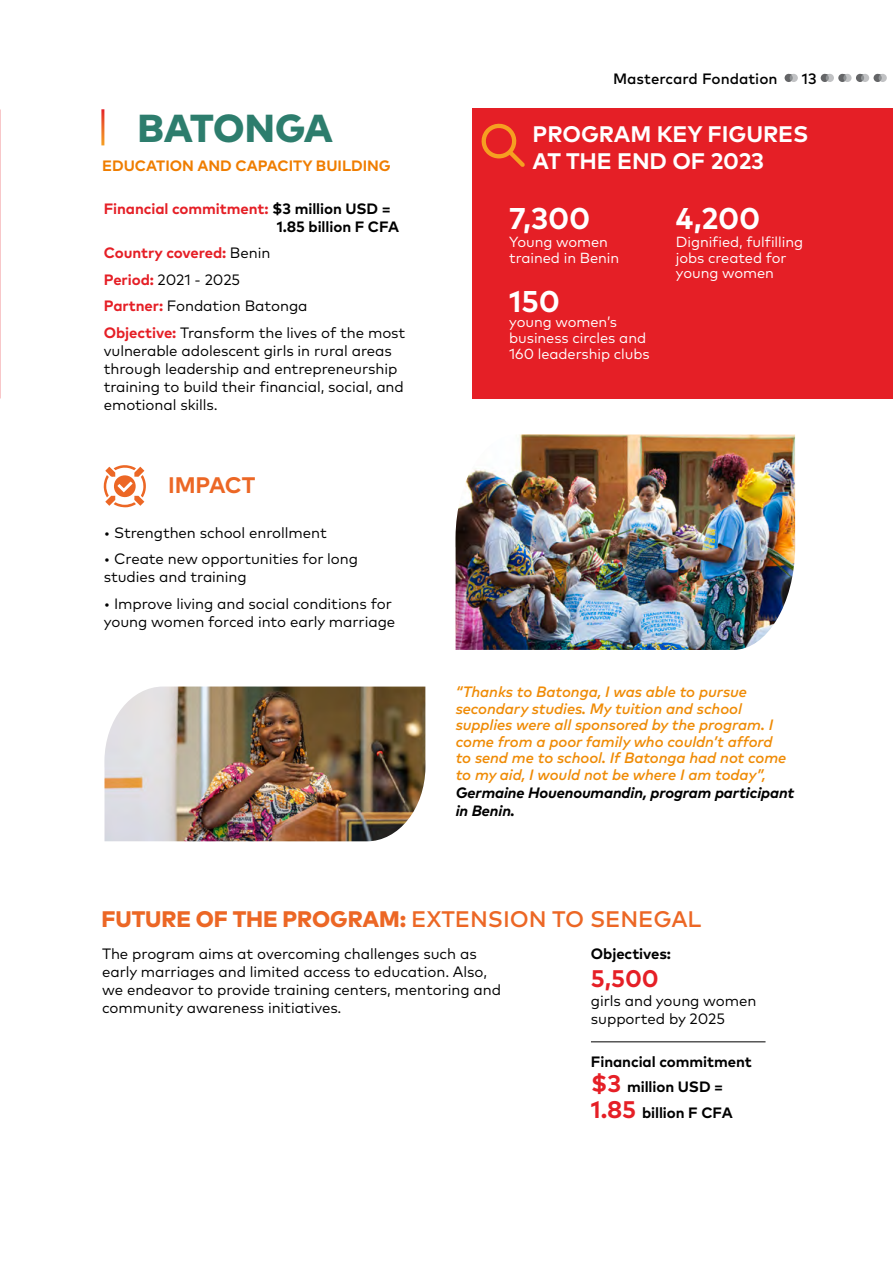
<style>
.page{position:relative;width:893px;height:1263px;background:#fff}
.page>*{position:absolute;margin:0;border:0;box-sizing:border-box;transform-origin:0 0}
.t1{font:800 39px "Mark Pro";letter-spacing:-.015em;color:#2d7d6d}
.t2{font:700 30px "Mark Pro";letter-spacing:-.005em;color:#fff}
.t3{font:700 24px "Mark Pro";color:#e51f26}
.t4{font:800 22.5px "Mark Pro";letter-spacing:-.005em;color:#ec6725}
.t5{font:700 22.5px/27px "Mark Pro";letter-spacing:-.005em;color:#fff}
.t6{font:700 22.5px "Mark Pro";letter-spacing:-.005em;color:#ec6725}
.t7{font:15px/18px "Mark Pro";letter-spacing:-.005em;color:#000}
.t8{font:italic 500 15px/16.5px "Mark Pro";letter-spacing:-.005em;color:#ef8b06}
.t9{font:700 15px/18px "Mark Pro";letter-spacing:-.005em;color:#000}
.t10{font:italic 700 15px/18px "Mark Pro";letter-spacing:-.005em;color:#000}
.t11{font:700 15px "Mark Pro";color:#ef7d00}
.t12{font:500 15px "Mark Pro";color:#000}
.t13{font:14.7px/15.8px "Mark Pro";letter-spacing:-.005em;color:#fff}
.s1{color:#e51f26}
.s2{font-weight:700;color:#e51f26}
.s3{font-weight:500}
.s4{font-size:24px;color:#e51f26}
</style>
<div class="page">
<img style="left:104px;top:686px;width:321px;height:155px">
<div style="left:472px;top:108px;width:421px;height:291px;background:#e51f26"></div>
<svg style="left:481px;top:123px;width:44px;height:44px"></svg>
<img style="left:455px;top:434px;width:340px;height:216px">
<svg style="left:104px;top:465px;width:42px;height:42px"></svg>
<hr style="left:591px;top:1041px;width:174px;height:1px;background:#000">
<svg style="left:785px;top:74px;width:13px;height:8px"></svg>
<svg style="left:821px;top:74px;width:66px;height:8px"></svg>
<h1 class="t1" style="left:138px;top:98px;width:197px">BATONGA</h1>
<p class="t11" style="left:102px;top:155px;width:290px">EDUCATION AND CAPACITY BUILDING</p>
<p class="t9" style="left:277px;top:198px;width:124px;text-indent:-173px"><span class="s1">Financial commitment:</span> $3 million USD =<br>1.85 billion F CFA</p>
<p class="t7" style="left:104px;top:239px;width:303px;line-height:26.5px"><span class="s2">Country covered:</span> Benin<br><span class="s2">Period:</span> 2021 - 2025<br><span class="s2">Partner:</span> Fondation Batonga<br><span class="s2">Objective:</span> Transform the lives of the most</p>
<p class="t7" style="left:104px;top:340px;width:302px">vulnerable adolescent girls in rural areas through leadership and entrepreneurship training to build their financial, social, and emotional skills.</p>
<h3 class="t6" style="left:168px;top:468px;width:89px">IMPACT</h3>
<p class="t7" style="left:104px;top:522px;width:225px">• Strengthen school enrollment</p>
<p class="t7" style="left:104px;top:549px;width:256px">• Create new opportunities for long studies and training</p>
<p class="t7" style="left:104px;top:593px;width:293px">• Improve living and social conditions for young women forced into early marriage</p>
<p class="t12" style="left:613px;top:67px;width:166px">Mastercard Fondation</p>
<p class="t12" style="left:802px;top:67px;width:16px">13</p>
<h3 class="t5" style="left:533px;top:118px;width:277px">PROGRAM KEY FIGURES<br>AT THE END OF 2023</h3>
<h2 class="t2" style="left:509px;top:195px;width:83px">7,300</h2>
<p class="t13" style="left:509px;top:233px;width:112px">Young women trained in Benin</p>
<h2 class="t2" style="left:509px;top:278px;width:52px">150</h2>
<p class="t13" style="left:509px;top:313px;width:142px">young women’s business circles and<br>160 leadership clubs</p>
<h2 class="t2" style="left:676px;top:195px;width:86px">4,200</h2>
<p class="t13" style="left:676px;top:233px;width:129px">Dignified, fulfilling jobs created for young women</p>
<p class="t8" style="left:456px;top:682px;width:332px">“Thanks to Batonga, I was able to pursue secondary studies. My tuition and school supplies were all sponsored by the program. I come from a poor family who couldn’t afford to send me to school. If Batonga had not come to my aid, I would not be where I am today”,</p>
<p class="t10" style="left:456px;top:782px;width:340px">Germaine Houenoumandin, program participant in Benin.</p>
<h3 class="t4" style="left:101px;top:902px;width:601px">FUTURE OF THE PROGRAM: <span class="s3">EXTENSION TO SENEGAL</span></h3>
<p class="t7" style="left:102px;top:943px;width:400px">The program aims at overcoming challenges such as early marriages and limited access to education. Also, we endeavor to provide training centers, mentoring and community awareness initiatives.</p>
<p class="t9" style="left:591px;top:944px;width:82px">Objectives:</p>
<h3 class="t3" style="left:591px;top:960px;width:69px">5,500</h3>
<p class="t7" style="left:591px;top:990px;width:167px">girls and young women supported by 2025</p>
<p class="t9" style="left:591px;top:1051px;width:162px">Financial commitment</p>
<p class="t9" style="left:591px;top:1102px;width:143px"><span class="s4">1.85</span> billion F CFA</p>
<p class="t9" style="left:591px;top:1076px;width:134px"><span class="s4">$3</span> million USD =</p>
</div>
